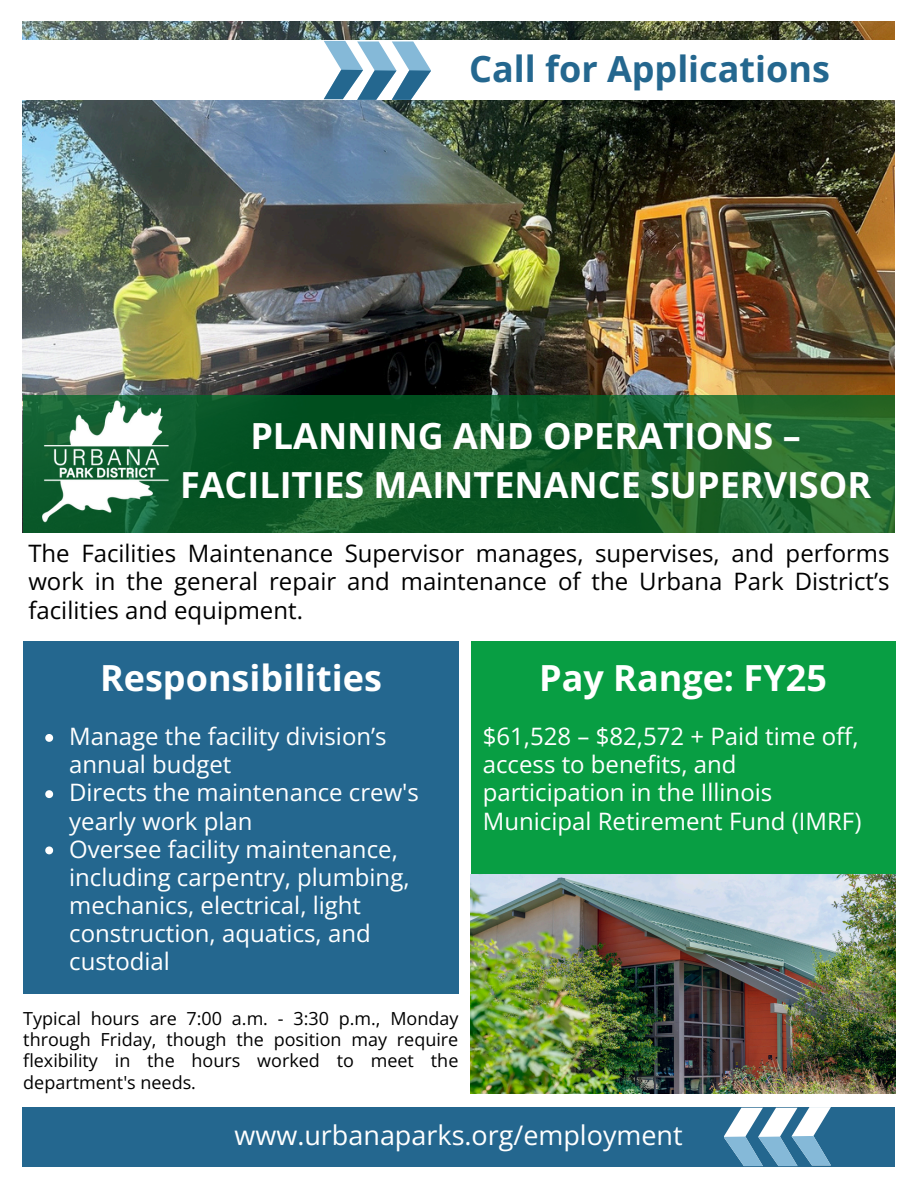
<style>
.page{position:relative;width:918px;height:1188px;background:#fff}
.page>*{position:absolute;margin:0;border:0;box-sizing:border-box;transform-origin:0 0}
.t1{font:700 36px/49.5px "Open Sans";color:#fff;text-align:center}
.t2{font:700 36px "Open Sans";color:#24678f}
.t3{font:27px "Open Sans";color:#fff}
.t4{font:24px/28.2px "Open Sans";color:#fff}
.t5{font:24px/28.2px "Open Sans";color:#000;text-align:justify}
.t6{font:18px/21.3px "Open Sans";color:#000;text-align:justify}
</style>
<div class="page">
<img style="left:23px;top:22px;width:872px;height:511px">
<svg style="left:23px;top:395px;width:872px;height:137px;background:#145e29"></svg>
<img style="left:34px;top:390px;width:143px;height:143px">
<div style="left:23px;top:1107px;width:872px;height:59px;background:#24678f"></div>
<div style="left:0;top:41px;width:918px;height:59px;background:#fff"></div>
<svg style="left:324px;top:41px;width:107px;height:59px"></svg>
<div style="left:23px;top:641px;width:435px;height:353px;background:#24678f"></div>
<svg style="left:724px;top:1107px;width:106px;height:59px"></svg>
<div style="left:471px;top:641px;width:424px;height:258px;background:#089e43"></div>
<img style="left:471px;top:874px;width:425px;height:220px">
<svg style="left:45px;top:734px;width:8px;height:8px"></svg>
<svg style="left:45px;top:790px;width:8px;height:8px"></svg>
<svg style="left:45px;top:846px;width:8px;height:8px"></svg>
<p class="t2" style="left:469px;top:43px;width:362px">Call for Applications</p>
<p class="t1" style="left:180px;top:410px;width:693px">PLANNING AND OPERATIONS –<br>FACILITIES MAINTENANCE SUPERVISOR</p>
<h1 class="t5" style="left:28px;top:539px;width:863px">The Facilities Maintenance Supervisor manages, supervises, and performs work in the general repair and maintenance of the Urbana Park District’s facilities and equipment.</h1>
<h2 class="t1" style="left:100px;top:653px;width:283px">Responsibilities</h2>
<p class="t4" style="left:69px;top:722px;width:319px">Manage the facility division’s annual budget</p>
<h2 class="t4" style="left:69px;top:778px;width:351px">Directs the maintenance crew's yearly work plan</h2>
<h4 class="t4" style="left:69px;top:834px;width:342px">Oversee facility maintenance, including carpentry, plumbing, mechanics, electrical, light construction, aquatics, and custodial</h4>
<p class="t6" style="left:23px;top:1007px;width:437px">Typical hours are 7:00 a.m. - 3:30 p.m., Monday through Friday, though the position may require flexibility in the hours worked to meet the department's needs.</p>
<p class="t1" style="left:539px;top:653px;width:289px">Pay Range: FY25</p>
<p class="t4" style="left:483px;top:722px;width:380px">$61,528 – $82,572 + Paid time off, access to benefits, and participation in the Illinois<br>Municipal Retirement Fund (IMRF)</p>
<p class="t3" style="left:235px;top:1116px;width:450px">www.urbanaparks.org/employment</p>
</div>
